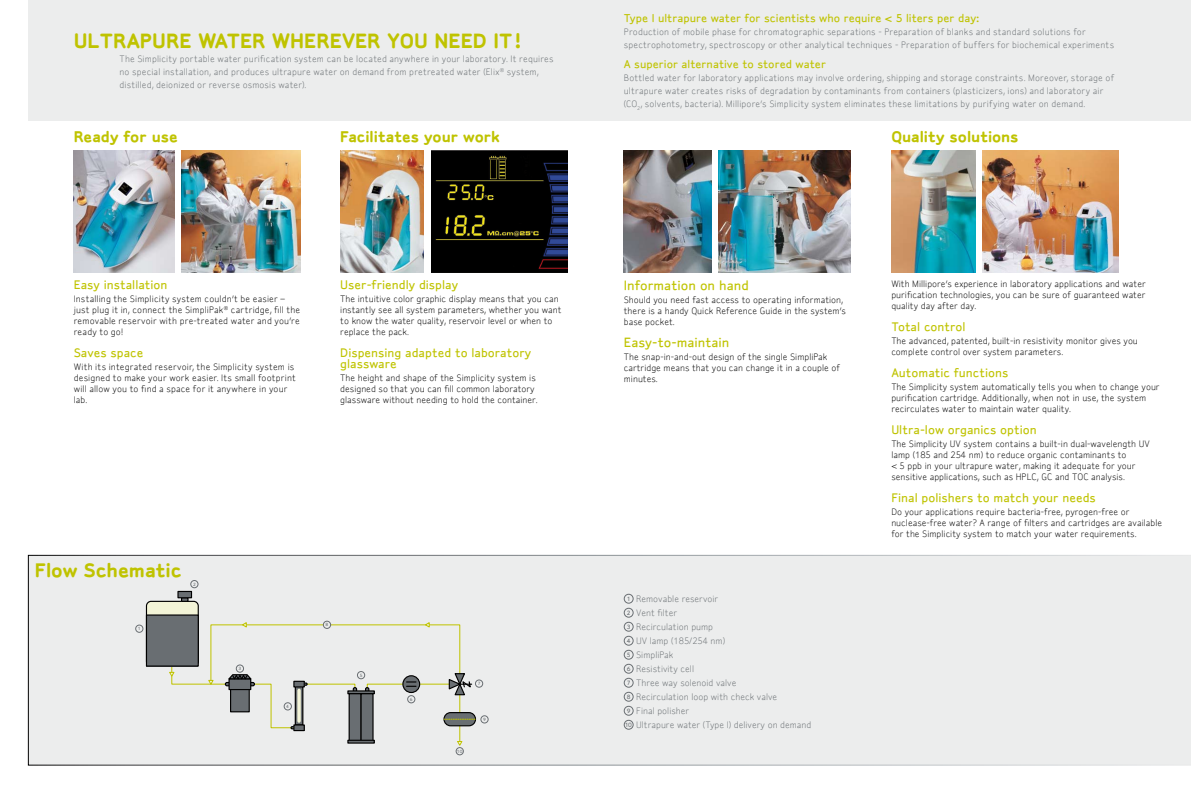
<style>
.page{position:relative;width:1191px;height:794px;background:#fff}
.page>*{position:absolute;margin:0;border:0;box-sizing:border-box;transform-origin:0 0}
.t1{font:700 20px "Millipore Sylvia XO";color:#bfc300}
.t2{font:700 19px "Millipore Sylvia XO";letter-spacing:-.005em;color:#bfc300}
.t3{font:700 15px "Millipore Sylvia XO";color:#bfc300}
.t4{font:500 13px "Millipore Sylvia XO";color:#bfc300}
.t5{font:500 12px/11px "Millipore Sylvia XO";color:#bfc300}
.t6{font:500 11px "Millipore Sylvia XO";color:#bfc300}
.t7{font:9px/11px "Millipore Sylvia XO";color:#000}
.t8{font:9px/14px "Millipore Sylvia XO";letter-spacing:.015em;color:#696e72}
.s1{font-weight:500;font-size:6px}
</style>
<div class="page">
<div style="left:28px;top:0;width:1163px;height:120px;background:#eceded"></div>
<div style="left:28px;top:555px;width:1163px;height:210px;background:#eceded"></div>
<img style="left:340px;top:151px;width:84px;height:122px">
<img style="left:982px;top:151px;width:136px;height:122px">
<img style="left:431px;top:151px;width:136px;height:122px">
<img style="left:719px;top:151px;width:131px;height:122px">
<img style="left:891px;top:151px;width:84px;height:122px">
<div style="left:624px;top:594px;width:9px;height:9px;border:1px solid #696e72;border-radius:50%"></div>
<div style="left:624px;top:608px;width:9px;height:9px;border:1px solid #696e72;border-radius:50%"></div>
<div style="left:624px;top:622px;width:9px;height:9px;border:1px solid #696e72;border-radius:50%"></div>
<div style="left:624px;top:636px;width:9px;height:9px;border:1px solid #696e72;border-radius:50%"></div>
<div style="left:624px;top:650px;width:9px;height:9px;border:1px solid #696e72;border-radius:50%"></div>
<div style="left:624px;top:664px;width:9px;height:9px;border:1px solid #696e72;border-radius:50%"></div>
<div style="left:624px;top:678px;width:9px;height:9px;border:1px solid #696e72;border-radius:50%"></div>
<div style="left:624px;top:692px;width:9px;height:9px;border:1px solid #696e72;border-radius:50%"></div>
<div style="left:624px;top:706px;width:9px;height:9px;border:1px solid #696e72;border-radius:50%"></div>
<div style="left:624px;top:720px;width:9px;height:9px;border:1px solid #696e72;border-radius:50%"></div>
<div style="left:191px;top:580px;width:7px;height:8px;background:#eceded;border-radius:50%"></div>
<div style="left:190px;top:580px;width:8px;height:8px;border:1px solid #696e72;border-radius:50%"></div>
<div style="left:456px;top:747px;width:7px;height:8px;border:1px solid #696e72;border-radius:50%"></div>
<div style="left:480px;top:715px;width:8px;height:8px;border:1px solid #696e72;border-radius:50%"></div>
<div style="left:146px;top:601px;width:52px;height:65px;background:#f3f4d7;border-radius:5px"></div>
<div style="left:146px;top:601px;width:53px;height:65px;border:1px solid #000;border-radius:5px"></div>
<svg style="left:181px;top:598px;width:7px;height:4px"></svg>
<div style="left:178px;top:591px;width:13px;height:7px;background:#696e72"></div>
<div style="left:177px;top:591px;width:15px;height:7px;border:1px solid #000"></div>
<div style="left:146px;top:615px;width:52px;height:51px;background:#696e72"></div>
<div style="left:146px;top:614px;width:53px;height:52px;border:1px solid #000"></div>
<div style="left:136px;top:625px;width:7px;height:7px;background:#eceded;border-radius:50%"></div>
<div style="left:135px;top:625px;width:8px;height:7px;border:1px solid #696e72;border-radius:50%"></div>
<img style="left:624px;top:151px;width:87px;height:122px">
<img style="left:74px;top:151px;width:100px;height:122px">
<img style="left:181px;top:151px;width:119px;height:122px">
<svg style="left:169px;top:621px;width:317px;height:132px;background:#d8dad6"></svg>
<h1 class="t1" style="left:74px;top:28px;width:449px">ULTRAPURE WATER WHEREVER YOU NEED IT!</h1>
<p class="t8" style="left:119px;top:52px;width:436px;line-height:13px">The Simplicity portable water purification system can be located anywhere in your laboratory. It requires no special installation, and produces ultrapure water on demand from pretreated water (Elix<sup>®</sup> system, distilled, deionized or reverse osmosis water).</p>
<p class="t6" style="left:624px;top:11px;width:357px">Type I ultrapure water for scientists who require &lt; 5 liters per day:</p>
<p class="t8" style="left:624px;top:25px;width:492px;line-height:13px">Production of mobile phase for chromatographic separations - Preparation of blanks and standard solutions for spectrophotometry, spectroscopy or other analytical techniques - Preparation of buffers for biochemical experiments</p>
<p class="t6" style="left:624px;top:57px;width:204px">A superior alternative to stored water</p>
<p class="t8" style="left:624px;top:71px;width:492px;line-height:13px">Bottled water for laboratory applications may involve ordering, shipping and storage constraints. Moreover, storage of ultrapure water creates risks of degradation by contaminants from containers (plasticizers, ions) and laboratory air (CO<sub>2</sub>, solvents, bacteria). Millipore’s Simplicity system eliminates these limitations by purifying water on demand.</p>
<h3 class="t3" style="left:74px;top:127px;width:106px">Ready for use</h3>
<h3 class="t3" style="left:340px;top:127px;width:161px">Facilitates your work</h3>
<h3 class="t3" style="left:891px;top:127px;width:129px">Quality solutions</h3>
<h3 class="t5" style="left:74px;top:279px;width:95px">Easy installation</h3>
<p class="t7" style="left:74px;top:293px;width:228px">Installing the Simplicity system couldn’t be easier – just plug it in, connect the SimpliPak<sup>®</sup> cartridge, fill the removable reservoir with pre-treated water and you’re ready to go!</p>
<h3 class="t5" style="left:74px;top:347px;width:71px">Saves space</h3>
<p class="t7" style="left:74px;top:361px;width:224px">With its integrated reservoir, the Simplicity system is designed to make your work easier. Its small footprint will allow you to find a space for it anywhere in your lab.</p>
<h3 class="t5" style="left:340px;top:279px;width:119px">User-friendly display</h3>
<p class="t7" style="left:340px;top:293px;width:223px">The intuitive color graphic display means that you can instantly see all system parameters, whether you want to know the water quality, reservoir level or when to replace the pack.</p>
<h3 class="t5" style="left:340px;top:347px;width:193px">Dispensing adapted to laboratory glassware</h3>
<p class="t7" style="left:340px;top:372px;width:199px">The height and shape of the Simplicity system is designed so that you can fill common laboratory glassware without needing to hold the container.</p>
<h2 class="t2" style="left:35px;top:558px;width:148px">Flow Schematic</h2>
<h3 class="t4" style="left:624px;top:277px;width:126px">Information on hand</h3>
<p class="t7" style="left:624px;top:294px;width:224px">Should you need fast access to operating information, there is a handy Quick Reference Guide in the system’s base pocket.</p>
<h3 class="t4" style="left:624px;top:334px;width:107px">Easy-to-maintain</h3>
<p class="t7" style="left:624px;top:351px;width:218px">The snap-in-and-out design of the single SimpliPak cartridge means that you can change it in a couple of minutes.</p>
<p class="t8" style="left:625px;top:592px;width:188px"><span class="s1">1</span> Removable reservoir<br><span class="s1">2</span> Vent filter<br><span class="s1">3</span> Recirculation pump<br><span class="s1">4</span> UV lamp (185/254 nm)<br><span class="s1">5</span> SimpliPak<br><span class="s1">6</span> Resistivity cell<br><span class="s1">7</span> Three way solenoid valve<br><span class="s1">8</span> Recirculation loop with check valve<br><span class="s1">9</span> Final polisher<br><span class="s1">10</span> Ultrapure water (Type I) delivery on demand</p>
<p class="t7" style="left:891px;top:278px;width:256px;text-align:justify">With Millipore’s experience in laboratory applications and water purification technologies, you can be sure of guaranteed water quality day after day.</p>
<h3 class="t5" style="left:891px;top:321px;width:76px">Total control</h3>
<p class="t7" style="left:891px;top:335px;width:248px">The advanced, patented, built-in resistivity monitor gives you complete control over system parameters.</p>
<h3 class="t5" style="left:891px;top:367px;width:118px">Automatic functions</h3>
<p class="t7" style="left:891px;top:381px;width:270px">The Simplicity system automatically tells you when to change your purification cartridge. Additionally, when not in use, the system recirculates water to maintain water quality.</p>
<h3 class="t5" style="left:891px;top:424px;width:147px">Ultra-low organics option</h3>
<p class="t7" style="left:891px;top:438px;width:260px">The Simplicity UV system contains a built-in dual-wavelength UV lamp (185 and 254 nm) to reduce organic contaminants to<br>&lt; 5 ppb in your ultrapure water, making it adequate for your sensitive applications, such as HPLC, GC and TOC analysis.</p>
<h3 class="t5" style="left:891px;top:492px;width:206px">Final polishers to match your needs</h3>
<p class="t7" style="left:891px;top:506px;width:272px">Do your applications require bacteria-free, pyrogen-free or nuclease-free water? A range of filters and cartridges are available for the Simplicity system to match your water requirements.</p>
</div>
